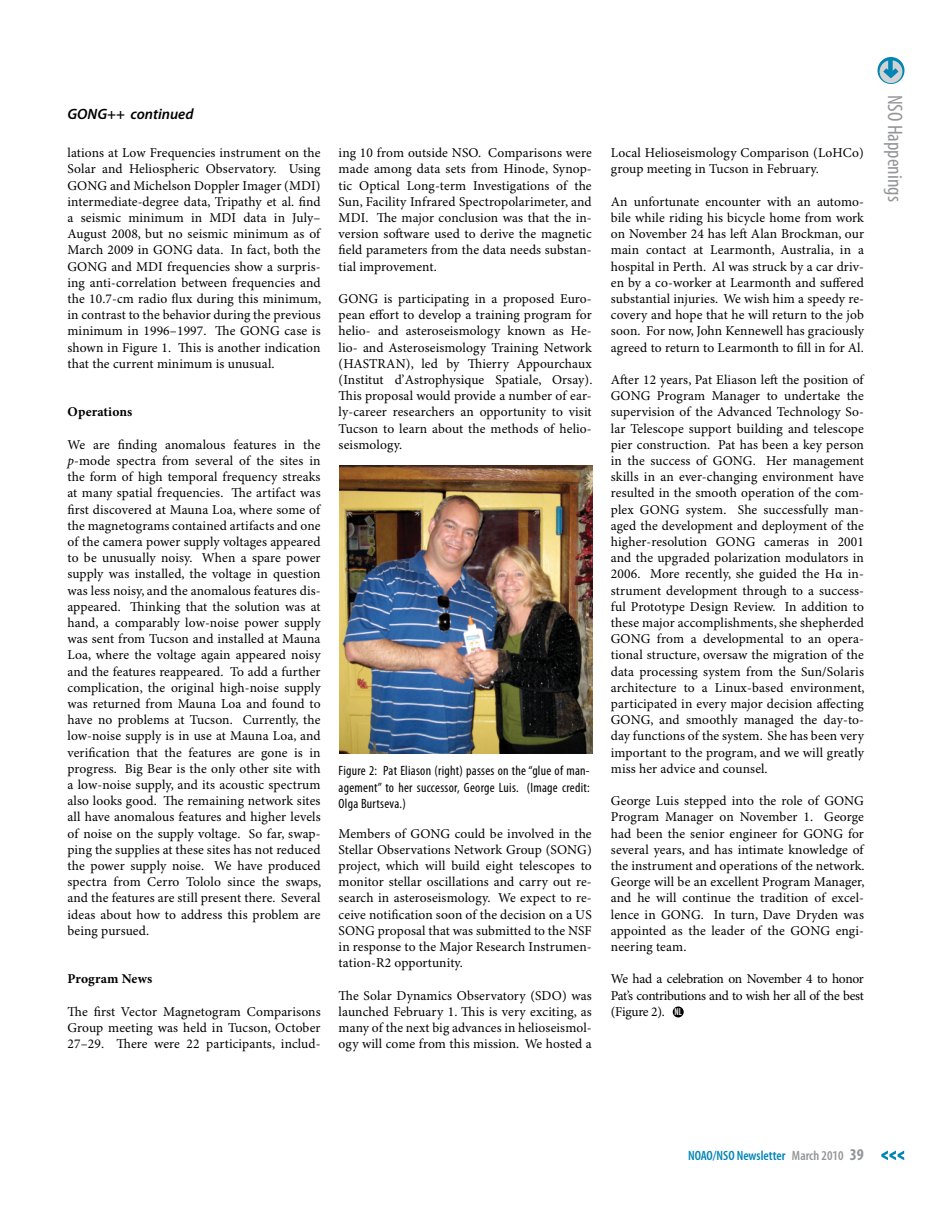
<style>
.page{position:relative;width:945px;height:1215px;background:#fff}
.page>*{position:absolute;margin:0;border:0;box-sizing:border-box;transform-origin:0 0}
.t1{font:condensed 21px "Myriad Pro";color:#939598}
.t2{font:italic 600 15px "Myriad Pro";color:#000}
.t3{font:13.5px/16.2px "Minion Pro";letter-spacing:.005em;color:#000;text-align:justify}
.t4{font:condensed 13.5px/16.2px "Myriad Pro";letter-spacing:.02em;color:#000;text-align:justify}
.t5{font:600 condensed 13.5px "Myriad Pro";color:#0085b5}
.t6{font:700 13.5px "Minion Pro";letter-spacing:.01em;color:#000}
.t7{font:500 condensed 9.15px "Futura";color:#fff}
.s1{font-style:italic}
.s2{color:#939598}
.s3{font-weight:700;font-size:16.5px;color:#939598}
</style>
<div class="page">
<svg style="left:881px;top:1151px;width:23px;height:9px"></svg>
<svg style="left:878px;top:57px;width:26px;height:27px"></svg>
<img style="left:339px;top:465px;width:254px;height:288px">
<div style="left:673px;top:1006px;width:11px;height:11px;background:#000;border-radius:50%"></div>
<p class="t2" style="left:68px;top:104px;width:128px">GONG++ continued</p>
<p class="t3" style="left:68px;top:145px;width:255px">lations at Low Frequencies instrument on the Solar and Heliospheric Observatory. Using GONG and Michelson Doppler Imager (MDI) intermediate-degree data, Tripathy et al. find a seismic minimum in MDI data in July– August 2008, but no seismic minimum as of March 2009 in GONG data. In fact, both the GONG and MDI frequencies show a surpris&shy;ing anti-correlation between frequencies and the 10.7-cm radio flux during this minimum, in contrast to the behavior during the previous minimum in 1996–1997. The GONG case is shown in Figure 1. This is another indication that the current minimum is unusual.</p>
<p class="t6" style="left:68px;top:403px;width:66px">Operations</p>
<p class="t3" style="left:68px;top:437px;width:255px">We are finding anomalous features in the <span class="s1">p</span>-mode spectra from several of the sites in the form of high temporal frequency streaks at many spatial frequencies. The artifact was first discovered at Mauna Loa, where some of the magnetograms contained artifacts and one of the camera power supply voltages appeared to be unusually noisy. When a spare power supply was installed, the voltage in question was less noisy, and the anomalous features dis&shy;appeared. Thinking that the solution was at hand, a comparably low-noise power supply was sent from Tucson and installed at Mauna Loa, where the voltage again appeared noisy and the features reappeared. To add a further complication, the original high-noise supply was returned from Mauna Loa and found to have no problems at Tucson. Currently, the low-noise supply is in use at Mauna Loa, and verification that the features are gone is in progress. Big Bear is the only other site with a low-noise supply, and its acoustic spectrum also looks good. The remaining network sites all have anomalous features and higher levels of noise on the supply voltage. So far, swap&shy;ping the supplies at these sites has not reduced the power supply noise. We have produced spectra from Cerro Tololo since the swaps, and the features are still present there. Several ideas about how to address this problem are being pursued.</p>
<p class="t6" style="left:68px;top:970px;width:86px">Program News</p>
<p class="t3" style="left:68px;top:1004px;width:255px">The first Vector Magnetogram Comparisons Group meeting was held in Tucson, October 27–29. There were 22 participants, includ-</p>
<p class="t3" style="left:339px;top:145px;width:255px">ing 10 from outside NSO. Comparisons were made among data sets from Hinode, Synop&shy;tic Optical Long-term Investigations of the Sun, Facility Infrared Spectropolarimeter, and MDI. The major conclusion was that the in&shy;version software used to derive the magnetic field parameters from the data needs substan&shy;tial improvement.</p>
<p class="t3" style="left:339px;top:291px;width:255px">GONG is participating in a proposed Euro&shy;pean effort to develop a training program for helio- and asteroseismology known as He&shy;lio- and Asteroseismology Training Network (HASTRAN), led by Thierry Appourchaux (Institut d’Astrophysique Spatiale, Orsay).<br>This proposal would provide a number of ear&shy;ly-career researchers an opportunity to visit Tucson to learn about the methods of helio&shy;seismology.</p>
<p class="t4" style="left:339px;top:763px;width:253px">Figure 2: Pat Eliason (right) passes on the “glue of man&shy;agement” to her successor, George Luis. (Image credit:<br>Olga Burtseva.)</p>
<p class="t3" style="left:339px;top:826px;width:255px">Members of GONG could be involved in the Stellar Observations Network Group (SONG) project, which will build eight telescopes to monitor stellar oscillations and carry out re&shy;search in asteroseismology. We expect to re&shy;ceive notification soon of the decision on a US SONG proposal that was submitted to the NSF in response to the Major Research Instrumen&shy;tation-R2 opportunity.</p>
<p class="t3" style="left:339px;top:988px;width:255px">The Solar Dynamics Observatory (SDO) was launched February 1. This is very exciting, as many of the next big advances in helioseismol&shy;ogy will come from this mission. We hosted a</p>
<p class="t3" style="left:611px;top:145px;width:255px">Local Helioseismology Comparison (LoHCo) group meeting in Tucson in February.</p>
<p class="t3" style="left:611px;top:194px;width:255px">An unfortunate encounter with an automo&shy;bile while riding his bicycle home from work on November 24 has left Alan Brockman, our main contact at Learmonth, Australia, in a hospital in Perth. Al was struck by a car driv&shy;en by a co-worker at Learmonth and suffered substantial injuries. We wish him a speedy re&shy;covery and hope that he will return to the job soon. For now, John Kennewell has graciously agreed to return to Learmonth to fill in for Al.</p>
<p class="t3" style="left:611px;top:372px;width:255px">After 12 years, Pat Eliason left the position of GONG Program Manager to undertake the supervision of the Advanced Technology So&shy;lar Telescope support building and telescope pier construction. Pat has been a key person in the success of GONG. Her management skills in an ever-changing environment have resulted in the smooth operation of the com&shy;plex GONG system. She successfully man&shy;aged the development and deployment of the higher-resolution GONG cameras in 2001 and the upgraded polarization modulators in 2006. More recently, she guided the Hα in&shy;strument development through to a success&shy;ful Prototype Design Review. In addition to these major accomplishments, she shepherded GONG from a developmental to an opera&shy;tional structure, oversaw the migration of the data processing system from the Sun/Solaris architecture to a Linux-based environment, participated in every major decision affecting GONG, and smoothly managed the day-to&shy;day functions of the system. She has been very important to the program, and we will greatly miss her advice and counsel.</p>
<p class="t3" style="left:611px;top:793px;width:255px">George Luis stepped into the role of GONG Program Manager on November 1. George had been the senior engineer for GONG for several years, and has intimate knowledge of the instrument and operations of the network.<br>George will be an excellent Program Manager, and he will continue the tradition of excel&shy;lence in GONG. In turn, Dave Dryden was appointed as the leader of the GONG engi&shy;neering team.</p>
<p class="t3" style="left:611px;top:972px;width:255px">We had a celebration on November 4 to honor Pat’s contributions and to wish her all of the best (Figure 2).</p>
<p class="t7" style="left:674px;top:1006px;width:9px">NL</p>
<h1 class="t1" style="left:908px;top:95px;width:109px;rotate:90deg">NSO Happenings</h1>
<p class="t5" style="left:688px;top:1147px;width:177px">NOAO/NSO Newsletter <span class="s2">March 2010</span> <span class="s3">39</span></p>
</div>
